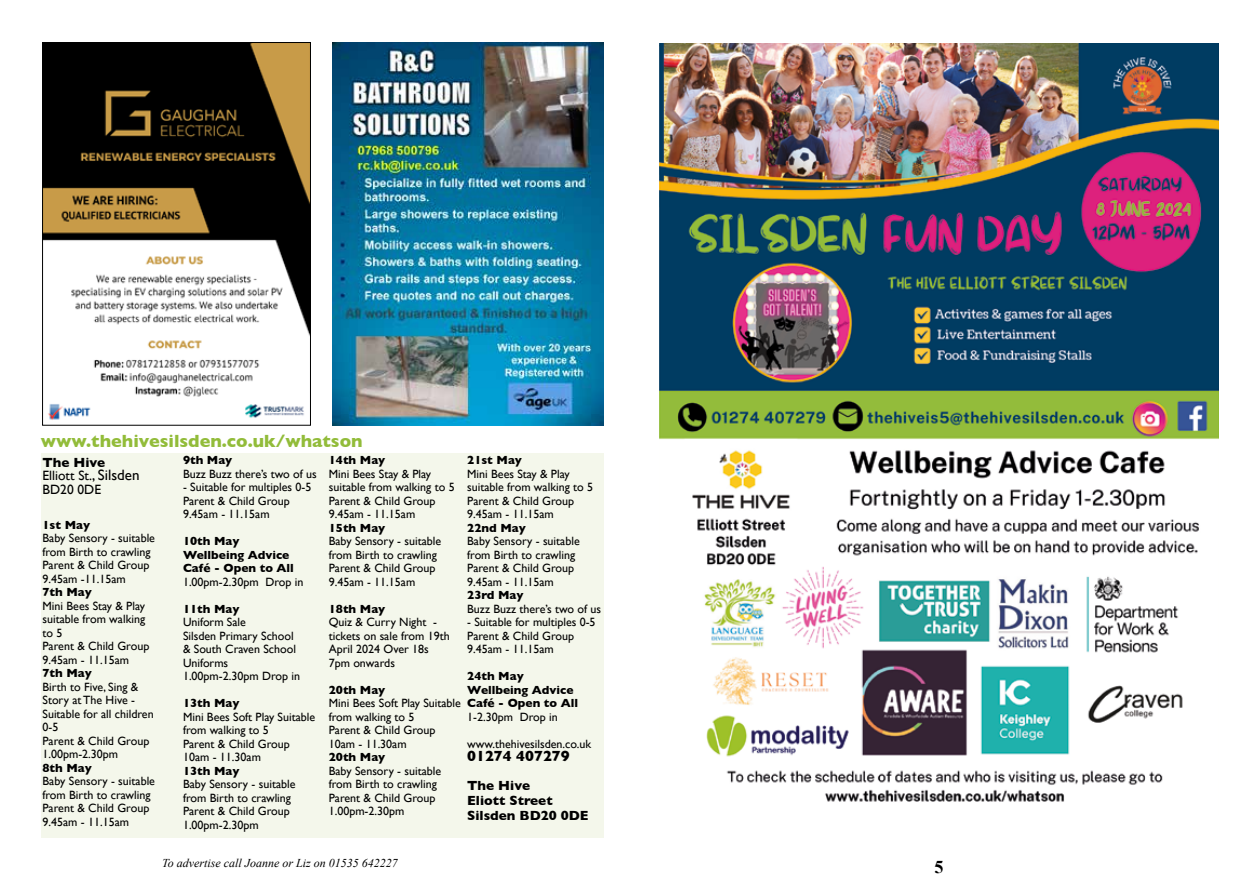
<style>
.page{position:relative;width:1259px;height:893px;background:#fff}
.page>*{position:absolute;margin:0;border:0;box-sizing:border-box;transform-origin:0 0}
.t1{font:700 18px "Gill Sans";color:#92bc3a}
.t2{font:700 18px "Times New Roman";color:#000}
.t3{font:700 15px "Gill Sans";color:#000}
.t4{font:700 13.5px/15px "Gill Sans";color:#000}
.t5{font:13.5px/13.5px "Gill Sans";color:#000}
.t6{font:12px/13.5px "Gill Sans";color:#000}
.t7{font:700 12px/13.5px "Gill Sans";color:#000}
.t8{font:italic 12px "Times New Roman";color:#000}
.s1{color:#92bc39}
.s2{font-weight:700}
.s3{font-size:15px}
</style>
<div class="page">
<div style="left:41px;top:453px;width:562px;height:384px;background:#f4f7eb"></div>
<img style="left:659px;top:44px;width:559px;height:758px">
<img style="left:44px;top:44px;width:265px;height:376px">
<div style="left:42px;top:42px;width:269px;height:383px;border:1px solid #000"></div>
<img style="left:332px;top:43px;width:271px;height:382px">
<h1 class="t1" style="left:41px;top:427px;width:323px">www.t<span class="s1">heh</span>ivesilsden.co.uk/whatson</h1>
<p class="t5" style="left:43px;top:455px;width:98px"><span class="s2">The Hive<br></span>Elliott St.<span class="s3">, Silsden<br></span>BD20 0DE</p>
<p class="t7" style="left:183px;top:453px;width:51px">9th May</p>
<p class="t6" style="left:183px;top:467px;width:135px">Buzz Buzz there’s two of us</p>
<p class="t6" style="left:183px;top:480px;width:130px">- Suitable for multiples 0-5<br>Parent &amp; Child Group<br>9.45am - 11.15am</p>
<p class="t7" style="left:183px;top:534px;width:112px">10th May<br>Wellbeing Advice<br>Café - Open to All</p>
<p class="t6" style="left:183px;top:575px;width:122px">1.00pm-2.30pm Drop in</p>
<p class="t7" style="left:183px;top:602px;width:58px">11th May</p>
<p class="t6" style="left:183px;top:615px;width:119px">Uniform Sale<br>Silsden Primary School &amp; South Craven School<br>Uniforms<br>1.00pm-2.30pm Drop in</p>
<p class="t7" style="left:183px;top:696px;width:58px">13th May</p>
<p class="t6" style="left:183px;top:710px;width:134px">Mini Bees Soft Play Suitable from walking to 5<br>Parent &amp; Child Group<br>10am - 11.30am</p>
<p class="t7" style="left:183px;top:764px;width:58px">13th May</p>
<p class="t6" style="left:183px;top:777px;width:114px">Baby Sensory - suitable from Birth to crawling<br>Parent &amp; Child Group<br>1.00pm-2.30pm</p>
<p class="t7" style="left:467px;top:453px;width:56px">21st May</p>
<p class="t6" style="left:467px;top:467px;width:127px">Mini Bees Stay &amp; Play suitable from walking to 5<br>Parent &amp; Child Group<br>9.45am - 11.15am</p>
<p class="t7" style="left:467px;top:521px;width:60px">22nd May</p>
<p class="t6" style="left:467px;top:534px;width:114px">Baby Sensory - suitable from Birth to crawling<br>Parent &amp; Child Group<br>9.45am - 11.15am</p>
<p class="t7" style="left:467px;top:588px;width:58px">23rd May</p>
<p class="t6" style="left:467px;top:602px;width:135px">Buzz Buzz there’s two of us</p>
<p class="t6" style="left:467px;top:615px;width:130px">- Suitable for multiples 0-5<br>Parent &amp; Child Group<br>9.45am - 11.15am</p>
<p class="t7" style="left:467px;top:669px;width:112px">24th May<br>Wellbeing Advice<br>Café - Open to All</p>
<p class="t6" style="left:467px;top:710px;width:92px">1-2.30pm Drop in</p>
<p class="t6" style="left:467px;top:737px;width:125px">www.thehivesilsden.co.uk</p>
<p class="t3" style="left:467px;top:744px;width:104px">01274 407279</p>
<p class="t4" style="left:467px;top:777px;width:123px">The Hive<br>Eliott Street<br>Silsden BD20 0DE</p>
<p class="t7" style="left:329px;top:453px;width:58px">14th May</p>
<p class="t6" style="left:329px;top:467px;width:127px">Mini Bees Stay &amp; Play suitable from walking to 5<br>Parent &amp; Child Group<br>9.45am - 11.15am</p>
<p class="t7" style="left:329px;top:521px;width:58px">15th May</p>
<p class="t6" style="left:329px;top:534px;width:114px">Baby Sensory - suitable from Birth to crawling<br>Parent &amp; Child Group<br>9.45am - 11.15am</p>
<p class="t7" style="left:329px;top:602px;width:58px">18th May</p>
<p class="t6" style="left:329px;top:615px;width:123px">Quiz &amp; Curry Night - tickets on sale from 19th<br>April 2024 Over 18s<br>7pm onwards</p>
<p class="t7" style="left:329px;top:683px;width:58px">20th May</p>
<p class="t6" style="left:329px;top:696px;width:134px">Mini Bees Soft Play Suitable from walking to 5<br>Parent &amp; Child Group<br>10am - 11.30am</p>
<p class="t7" style="left:329px;top:750px;width:58px">20th May</p>
<p class="t6" style="left:329px;top:764px;width:114px">Baby Sensory - suitable from Birth to crawling<br>Parent &amp; Child Group<br>1.00pm-2.30pm</p>
<p class="t7" style="left:43px;top:518px;width:49px">1st May</p>
<p class="t6" style="left:43px;top:531px;width:114px">Baby Sensory - suitable from Birth to crawling<br>Parent &amp; Child Group<br>9.45am -11.15am</p>
<p class="t7" style="left:43px;top:585px;width:51px">7th May</p>
<p class="t6" style="left:43px;top:599px;width:108px">Mini Bees Stay &amp; Play suitable from walking to 5<br>Parent &amp; Child Group<br>9.45am - 11.15am</p>
<p class="t7" style="left:43px;top:666px;width:51px">7th May</p>
<p class="t6" style="left:43px;top:680px;width:113px">Birth to Five, Sing &amp;<br>Story at The Hive -<br>Suitable for all children<br>0-5<br>Parent &amp; Child Group<br>1.00pm-2.30pm</p>
<p class="t7" style="left:43px;top:761px;width:51px">8th May</p>
<p class="t6" style="left:43px;top:774px;width:114px">Baby Sensory - suitable from Birth to crawling<br>Parent &amp; Child Group<br>9.45am - 11.15am</p>
<h1 class="t2" style="left:316px;top:852px;width:10px">4</h1>
<h1 class="t2" style="left:934px;top:854px;width:10px">5</h1>
<p class="t8" style="left:162px;top:855px;width:237px">To advertise call Joanne or Liz on 01535 642227</p>
</div>
